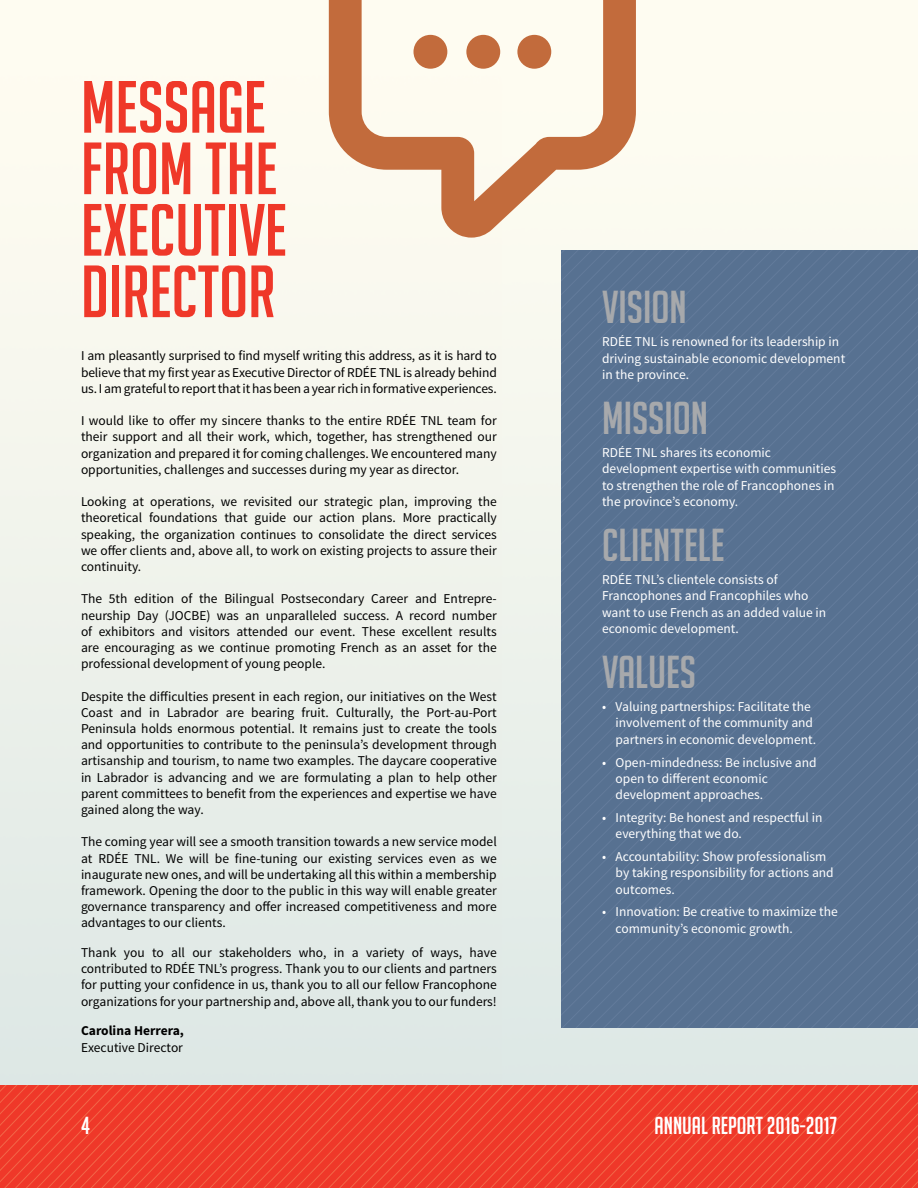
<style>
.page{position:relative;width:918px;height:1188px;background:#fff}
.page>*{position:absolute;margin:0;border:0;box-sizing:border-box;transform-origin:0 0}
.t1{font:72px/61.5px "Big Noodle Titling";color:#ef3829}
.t2{font:45px "Big Noodle Titling";color:#a7a9ac}
.t3{font:24px "Big Noodle Titling";color:#fff}
.t4{font:13.5px/16.2px "Source Sans Pro";color:#000;text-align:justify}
.t5{font:13.5px/16.2px "Source Sans Pro";color:#fff}
.t6{font:700 13.5px "Source Sans Pro";color:#000}
</style>
<div class="page">
<img style="left:0;top:0;width:918px;height:1085px">
<svg style="left:0;top:1085px;width:918px;height:103px;background:#ef3d2c"></svg>
<div style="left:562px;top:488px;width:356px;height:540px;background:#577191"></div>
<div style="left:569px;top:495px;width:349px;height:533px;background:#577191"></div>
<div style="left:576px;top:502px;width:342px;height:526px;background:#577191"></div>
<div style="left:583px;top:509px;width:335px;height:519px;background:#577191"></div>
<div style="left:590px;top:516px;width:328px;height:512px;background:#577191"></div>
<svg style="left:597px;top:523px;width:321px;height:505px;background:#587191"></svg>
<svg style="left:329px;top:0;width:307px;height:238px;fill:#fcfbf0"></svg>
<div style="left:414px;top:35px;width:33px;height:34px;background:#c26b3c;border-radius:50%"></div>
<div style="left:466px;top:35px;width:34px;height:34px;background:#c26b3c;border-radius:50%"></div>
<div style="left:517px;top:35px;width:34px;height:34px;background:#c26b3c;border-radius:50%"></div>
<h1 class="t1" style="left:81px;top:76px;width:207px">MESSAGE<br>FROM THE<br>EXECUTIVE<br>DIRECTOR</h1>
<p class="t4" style="left:81px;top:348px;width:417px">I am pleasantly surprised to find myself writing this address, as it is hard to believe that my first year as Executive Director of RDÉE TNL is already behind us. I am grateful to report that it has been a year rich in formative experiences.</p>
<p class="t4" style="left:81px;top:413px;width:417px">I would like to offer my sincere thanks to the entire RDÉE TNL team for their support and all their work, which, together, has strengthened our organization and prepared it for coming challenges. We encountered many opportunities, challenges and successes during my year as director.</p>
<p class="t4" style="left:81px;top:494px;width:417px">Looking at operations, we revisited our strategic plan, improving the theoretical foundations that guide our action plans. More practically speaking, the organization continues to consolidate the direct services we offer clients and, above all, to work on existing projects to assure their continuity.</p>
<p class="t4" style="left:81px;top:591px;width:417px">The 5th edition of the Bilingual Postsecondary Career and Entrepre&shy;neurship Day (JOCBE) was an unparalleled success. A record number of exhibitors and visitors attended our event. These excellent results are encouraging as we continue promoting French as an asset for the professional development of young people.</p>
<p class="t4" style="left:81px;top:688px;width:417px">Despite the difficulties present in each region, our initiatives on the West Coast and in Labrador are bearing fruit. Culturally, the Port-au-Port Peninsula holds enormous potential. It remains just to create the tools and opportunities to contribute to the peninsula’s development through artisanship and tourism, to name two examples. The daycare cooperative in Labrador is advancing and we are formulating a plan to help other parent committees to benefit from the experiences and expertise we have gained along the way.</p>
<p class="t4" style="left:81px;top:834px;width:417px">The coming year will see a smooth transition towards a new service model at RDÉE TNL. We will be fine-tuning our existing services even as we inaugurate new ones, and will be undertaking all this within a membership framework. Opening the door to the public in this way will enable greater governance transparency and offer increased competitiveness and more advantages to our clients.</p>
<p class="t4" style="left:81px;top:945px;width:417px">Thank you to all our stakeholders who, in a variety of ways, have contributed to RDÉE TNL’s progress. Thank you to our clients and partners for putting your confidence in us, thank you to all our fellow Francophone organizations for your partnership and, above all, thank you to our funders!</p>
<p class="t6" style="left:81px;top:1022px;width:105px">Carolina Herrera,</p>
<p class="t4" style="left:81px;top:1039px;width:104px">Executive Director</p>
<h2 class="t2" style="left:602px;top:283px;width:86px">VISION</h2>
<p class="t5" style="left:602px;top:334px;width:245px">RDÉE TNL is renowned for its leadership in driving sustainable economic development in the province.</p>
<h2 class="t2" style="left:602px;top:394px;width:108px">MISSION</h2>
<p class="t5" style="left:602px;top:445px;width:235px">RDÉE TNL shares its economic development expertise with communities to strengthen the role of Francophones in the province’s economy.</p>
<h2 class="t2" style="left:602px;top:521px;width:124px">CLIENTELE</h2>
<p class="t5" style="left:602px;top:572px;width:226px">RDÉE TNL’s clientele consists of<br>Francophones and Francophiles who want to use French as an added value in economic development.</p>
<h2 class="t2" style="left:602px;top:648px;width:96px">VALUES</h2>
<p class="t5" style="left:616px;top:699px;width:202px;text-indent:-14px">• Valuing partnerships: Facilitate the involvement of the community and partners in economic development.</p>
<p class="t5" style="left:616px;top:754px;width:203px;text-indent:-14px">• Open-mindedness: Be inclusive and open to different economic development approaches.</p>
<p class="t5" style="left:616px;top:810px;width:208px;text-indent:-14px">• Integrity: Be honest and respectful in everything that we do.</p>
<p class="t5" style="left:616px;top:849px;width:220px;text-indent:-14px">• Accountability: Show professionalism by taking responsibility for actions and outcomes.</p>
<p class="t5" style="left:616px;top:904px;width:224px;text-indent:-14px">• Innovation: Be creative to maximize the community’s economic growth.</p>
<h3 class="t3" style="left:81px;top:1113px;width:10px">4</h3>
<h3 class="t3" style="left:655px;top:1113px;width:184px">ANNUAL REPORT 2016-2017</h3>
</div>
